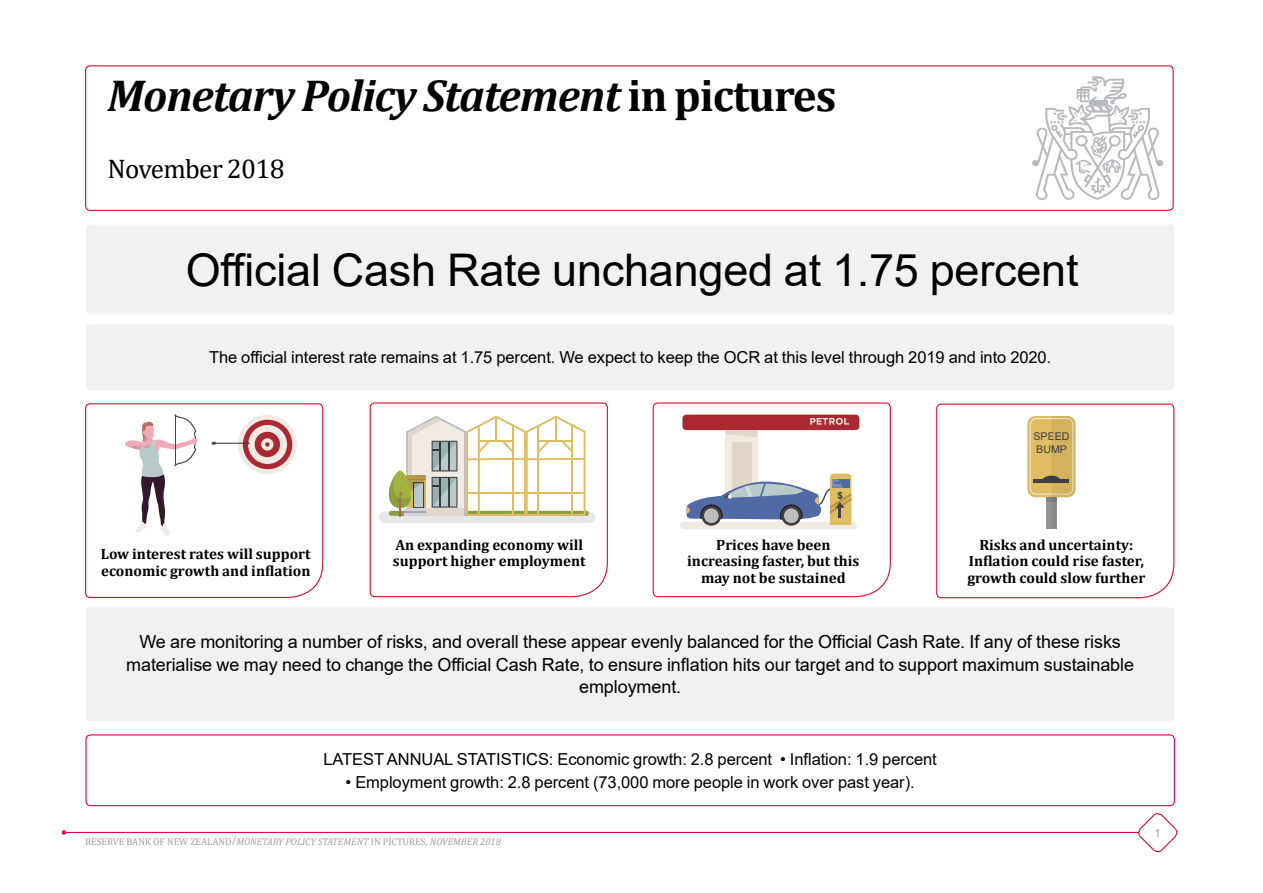
<style>
.page{position:relative;width:1263px;height:893px;background:#fff}
.page>*{position:absolute;margin:0;border:0;box-sizing:border-box;transform-origin:0 0}
.t1{font:45px "Arial";letter-spacing:-.005em;color:#000}
.t2{font:italic 700 45px "Cambria";letter-spacing:-.025em;color:#000}
.t3{font:27px "Cambria";letter-spacing:-.025em;color:#000}
.t4{font:18px/22.5px "Arial";letter-spacing:-.005em;color:#000;text-align:center}
.t5{font:16.5px "Arial";letter-spacing:-.005em;color:#000}
.t6{font:700 15px/16.5px "Cambria";color:#000}
.t7{font:11.25px "Arial";color:#9d9d9c}
.t8{font:10.65px/12.8px "Arial";color:#414042}
.t9{font:italic 9.75px "Cambria";color:#9d9d9c}
.s1{font-style:normal}
</style>
<div class="page">
<hr style="left:64px;top:832px;width:1090px;height:1px;background:#e60057">
<svg style="left:62px;top:830px;width:4px;height:5px"></svg>
<svg style="left:1136px;top:813px;width:42px;height:40px"></svg>
<svg style="left:85px;top:403px;width:239px;height:195px"></svg>
<div style="left:85px;top:65px;width:1089px;height:146px;border:1px solid #d70f2d;border-radius:4px"></div>
<svg style="left:652px;top:402px;width:239px;height:196px"></svg>
<div style="left:86px;top:224px;width:1088px;height:90px;background:#f1f1f1;border-radius:4px"></div>
<div style="left:86px;top:324px;width:1088px;height:67px;background:#f1f1f1;border-radius:4px"></div>
<svg style="left:369px;top:402px;width:239px;height:196px"></svg>
<svg style="left:936px;top:403px;width:239px;height:196px"></svg>
<svg style="left:1032px;top:76px;width:131px;height:124px"></svg>
<div style="left:86px;top:607px;width:1088px;height:114px;background:#f1f1f1;border-radius:4px"></div>
<div style="left:85px;top:734px;width:1090px;height:72px;border:1px solid #e60057;border-radius:4px"></div>
<svg style="left:125px;top:414px;width:73px;height:122px"></svg>
<hr style="left:175px;top:415px;width:1px;height:50px;background:#414042">
<div style="left:238px;top:415px;width:59px;height:59px;background:#f2ebe3;border-radius:50%"></div>
<div style="left:243px;top:420px;width:49px;height:49px;background:#aa2933;border-radius:50%"></div>
<div style="left:248px;top:425px;width:39px;height:39px;background:#f2ebe3;border-radius:50%"></div>
<div style="left:255px;top:432px;width:25px;height:25px;background:#aa2933;border-radius:50%"></div>
<div style="left:261px;top:438px;width:12px;height:13px;background:#f2ebe3;border-radius:50%"></div>
<svg style="left:265px;top:442px;width:5px;height:5px"></svg>
<hr style="left:211px;top:443px;width:37px;height:1px;background:#414042">
<div style="left:1027px;top:416px;width:48px;height:81px;background:#e0bc63;border-radius:8px"></div>
<div style="left:1030px;top:418px;width:43px;height:76px;border:1px solid #f2ebe3;border-radius:6px"></div>
<hr style="left:1033px;top:479px;width:36px;height:4px;background:#414042">
<svg style="left:1042px;top:416px;width:34px;height:113px"></svg>
<div style="left:680px;top:522px;width:177px;height:7px;background:#f2ebe3;border-radius:4px"></div>
<div style="left:725px;top:429px;width:33px;height:87px;background:#f2ebe3"></div>
<div style="left:682px;top:415px;width:177px;height:15px;background:#aa2933;border-radius:4px"></div>
<svg style="left:725px;top:430px;width:32px;height:7px"></svg>
<div style="left:732px;top:442px;width:20px;height:71px;background:#e0d6cc"></div>
<svg style="left:810px;top:418px;width:39px;height:7px"></svg>
<svg style="left:685px;top:474px;width:166px;height:51px"></svg>
<div style="left:379px;top:511px;width:216px;height:12px;background:#e6e7e8;border-radius:5px"></div>
<svg style="left:389px;top:511px;width:200px;height:5px"></svg>
<svg style="left:389px;top:416px;width:196px;height:101px"></svg>
<h1 class="t2" style="left:108px;top:64px;width:730px">Monetary Policy Statement <span class="s1">in pictures</span></h1>
<h2 class="t3" style="left:108px;top:153px;width:179px">November 2018</h2>
<h1 class="t1" style="left:186px;top:239px;width:894px">Official Cash Rate unchanged at 1.75 percent</h1>
<p class="t5" style="left:209px;top:346px;width:844px">The official interest rate remains at 1.75 percent. We expect to keep the OCR at this level through 2019 and into 2020.</p>
<p class="t8" style="left:1033px;top:430px;width:38px">SPEED<br>BUMP</p>
<p class="t6" style="left:101px;top:545px;width:211px">Low interest rates will support economic growth and inflation</p>
<p class="t6" style="left:393px;top:536px;width:194px">An expanding economy will support higher employment</p>
<p class="t6" style="left:687px;top:536px;width:174px;text-align:center">Prices have been increasing faster, but this may not be sustained</p>
<p class="t6" style="left:967px;top:536px;width:179px;text-align:center">Risks and uncertainty:<br>Inflation could rise faster, growth could slow further</p>
<p class="t4" style="left:126px;top:630px;width:1009px">We are monitoring a number of risks, and overall these appear evenly balanced for the Official Cash Rate. If any of these risks materialise we may need to change the Official Cash Rate, to ensure inflation hits our target and to support maximum sustainable employment.</p>
<p class="t5" style="left:323px;top:748px;width:615px">LATEST ANNUAL STATISTICS: Economic growth: 2.8 percent • Inflation: 1.9 percent</p>
<p class="t5" style="left:346px;top:770px;width:570px">• Employment growth: 2.8 percent (73,000 more people in work over past year).</p>
<p class="t9" style="left:85px;top:834px;width:417px"><span class="s1">RESERVE BANK OF NEW ZEALAND</span><sup>/</sup>MONETARY POLICY STATEMENT <span class="s1">IN PICTURES</span>, NOVEMBER 2018</p>
<p class="t7" style="left:1154px;top:825px;width:8px">1</p>
</div>
